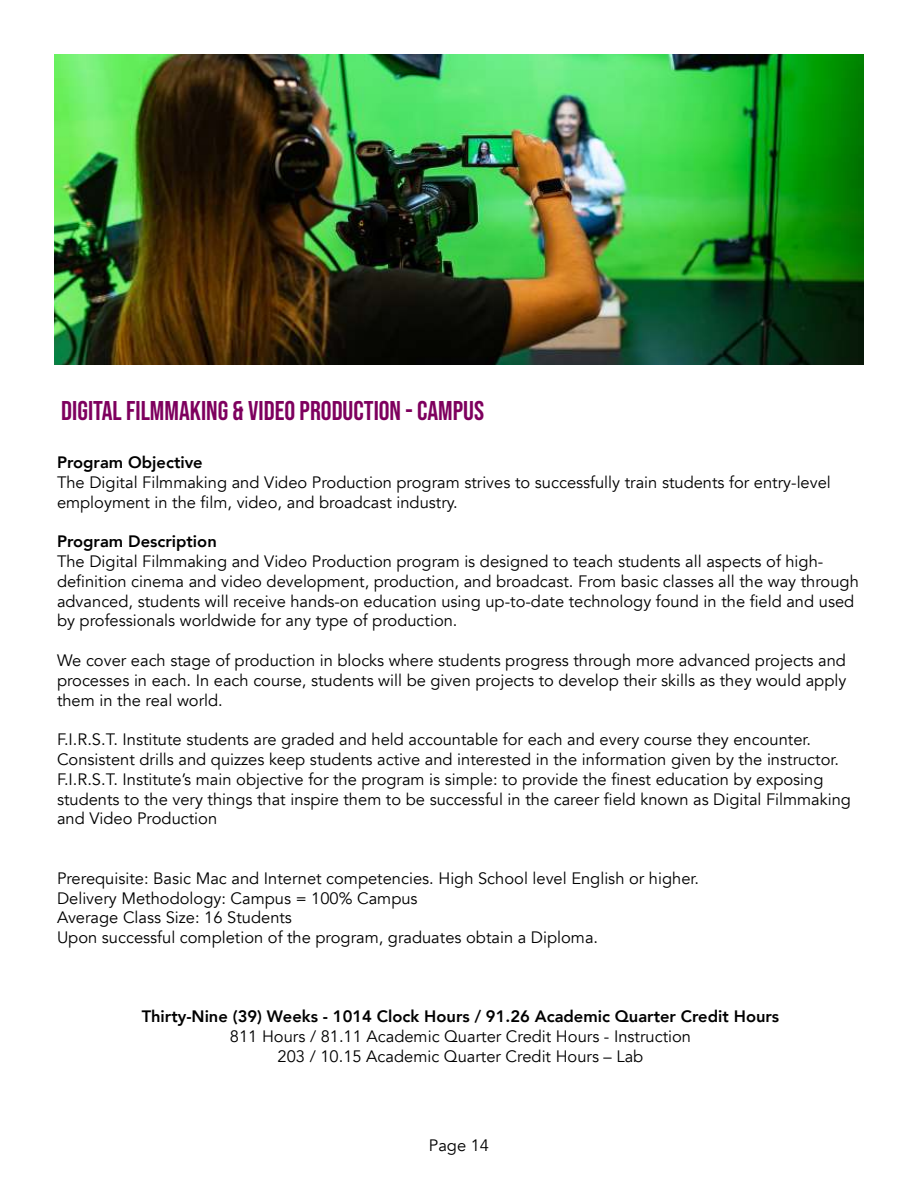
<style>
.page{position:relative;width:918px;height:1188px;background:#fff}
.page>*{position:absolute;margin:0;border:0;box-sizing:border-box;transform-origin:0 0}
.t1{font:27px "Bebas Neue";color:#7e005e}
.t2{font:16.5px/19.8px "Avenir";color:#000}
.t3{font:800 16.5px "Avenir";color:#000}
</style>
<div class="page">
<img style="left:54px;top:54px;width:810px;height:310px">
<h1 class="t1" style="left:61px;top:400px;width:424px">DIGITAL FILMMAKING &amp; VIDEO PRODUCTION - CAMPUS</h1>
<p class="t3" style="left:57px;top:455px;width:147px">Program Objective</p>
<p class="t2" style="left:57px;top:473px;width:775px">The Digital Filmmaking and Video Production program strives to successfully train students for entry-level employment in the film, video, and broadcast industry.</p>
<p class="t3" style="left:57px;top:535px;width:161px">Program Description</p>
<p class="t2" style="left:57px;top:552px;width:803px">The Digital Filmmaking and Video Production program is designed to teach students all aspects of high&shy;definition cinema and video development, production, and broadcast. From basic classes all the way through advanced, students will receive hands-on education using up-to-date technology found in the field and used by professionals worldwide for any type of production.</p>
<p class="t2" style="left:57px;top:651px;width:791px;text-align:justify">We cover each stage of production in blocks where students progress through more advanced projects and processes in each. In each course, students will be given projects to develop their skills as they would apply them in the real world.</p>
<p class="t2" style="left:57px;top:730px;width:796px">F.I.R.S.T. Institute students are graded and held accountable for each and every course they encounter.<br>Consistent drills and quizzes keep students active and interested in the information given by the instructor.<br>F.I.R.S.T. Institute’s main objective for the program is simple: to provide the finest education by exposing students to the very things that inspire them to be successful in the career field known as Digital Filmmaking and Video Production</p>
<p class="t2" style="left:57px;top:870px;width:644px">Prerequisite: Basic Mac and Internet competencies. High School level English or higher.<br>Delivery Methodology: Campus = 100% Campus<br>Average Class Size: 16 Students<br>Upon successful completion of the program, graduates obtain a Diploma.</p>
<p class="t3" style="left:142px;top:1010px;width:639px">Thirty-Nine (39) Weeks - 1014 Clock Hours / 91.26 Academic Quarter Credit Hours</p>
<p class="t2" style="left:230px;top:1028px;width:463px;text-align:center">811 Hours / 81.11 Academic Quarter Credit Hours - Instruction<br>203 / 10.15 Academic Quarter Credit Hours – Lab</p>
<p class="t2" style="left:429px;top:1137px;width:62px">Page 14</p>
</div>
